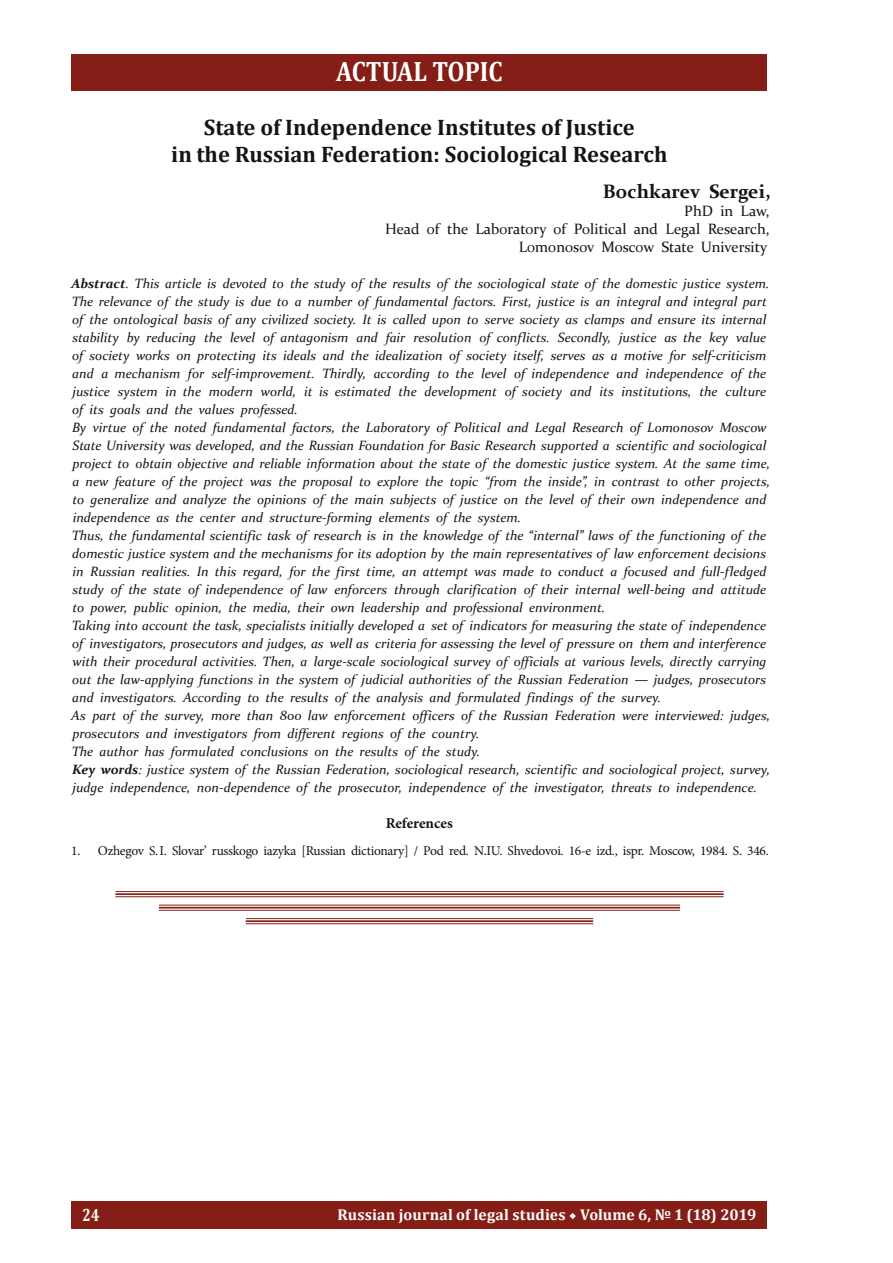
<style>
.page{position:relative;width:893px;height:1263px;background:#fff}
.page>*{position:absolute;margin:0;border:0;box-sizing:border-box;transform-origin:0 0}
.t1{font:700 28.2px "Cambria";color:#fff;scale:.88 1}
.t2{font:700 22.5px/27px "Cambria";color:#131413;text-align:center}
.t3{font:700 19.5px "Constantia";color:#131413}
.t4{font:700 17.85px "Cambria";color:#fff;scale:.8 1}
.t5{font:700 15.6px "Cambria";letter-spacing:.01em;color:#fff}
.t6{font:15px/18px "Constantia";color:#131413;text-align:right}
.t7{font:700 15px "Minion Pro";letter-spacing:-.005em;color:#131413}
.t8{font:italic 13.5px/18px "Constantia";color:#131413}
.t9{font:13.5px "Minion Pro";letter-spacing:-.02em;color:#131413}
.s1{font-weight:700}
.s2{font-family:"Minion Pro";font-weight:400}
</style>
<div class="page">
<div style="left:72px;top:1202px;width:695px;height:27px;background:#851e17"></div>
<div style="left:72px;top:54px;width:695px;height:36px;background:#851e17"></div>
<hr style="left:115px;top:896px;width:608px;height:1px;background:#851e17">
<hr style="left:115px;top:893px;width:608px;height:2px;background:#851e17">
<hr style="left:115px;top:891px;width:608px;height:1px;background:#851e17">
<hr style="left:159px;top:910px;width:521px;height:1px;background:#851e17">
<hr style="left:159px;top:907px;width:521px;height:1px;background:#851e17">
<hr style="left:159px;top:905px;width:521px;height:1px;background:#851e17">
<hr style="left:246px;top:923px;width:347px;height:1px;background:#851e17">
<hr style="left:246px;top:920px;width:347px;height:2px;background:#851e17">
<hr style="left:246px;top:918px;width:347px;height:1px;background:#851e17">
<h1 class="t1" style="left:336px;top:51px;width:191px">ACTUAL TOPIC</h1>
<h2 class="t2" style="left:171px;top:113px;width:498px">State of Independence Institutes of Justice<br>in the Russian Federation: Sociological Research</h2>
<h3 class="t3" style="left:603px;top:178px;width:169px">Bochkarev Sergei,</h3>
<p class="t6" style="left:385px;top:201px;width:386px">PhD in Law,<br>Head of the Laboratory of Political and Legal Research,<br>Lomonosov Moscow State University</p>
<p class="t8" style="left:71px;top:274px;width:700px"><span class="s1">Abstract</span>. This article is devoted to the study of the results of the sociological state of the domestic justice system.<br>The relevance of the study is due to a number of fundamental factors. First, justice is an integral and integral part of the ontological basis of any civilized society. It is called upon to serve society as clamps and ensure its internal stability by reducing the level of antagonism and fair resolution of conflicts. Secondly, justice as the key value of society works on protecting its ideals and the idealization of society itself, serves as a motive for self-criticism and a mechanism for self-improvement. Thirdly, according to the level of independence and independence of the justice system in the modern world, it is estimated the development of society and its institutions, the culture of its goals and the values professed.<br>By virtue of the noted fundamental factors, the Laboratory of Political and Legal Research of Lomonosov Moscow State University was developed, and the Russian Foundation for Basic Research supported a scientific and sociological project to obtain objective and reliable information about the state of the domestic justice system. At the same time, a new feature of the project was the proposal to explore the topic “from the inside”, in contrast to other projects, to generalize and analyze the opinions of the main subjects of justice on the level of their own independence and independence as the center and structure-forming elements of the system.<br>Thus, the fundamental scientific task of research is in the knowledge of the “internal” laws of the functioning of the domestic justice system and the mechanisms for its adoption by the main representatives of law enforcement decisions in Russian realities. In this regard, for the first time, an attempt was made to conduct a focused and full-fledged study of the state of independence of law enforcers through clarification of their internal well-being and attitude to power, public opinion, the media, their own leadership and professional environment.<br>Taking into account the task, specialists initially developed a set of indicators for measuring the state of independence of investigators, prosecutors and judges, as well as criteria for assessing the level of pressure on them and interference with their procedural activities. Then, a large-scale sociological survey of officials at various levels, directly carrying out the law-applying functions in the system of judicial authorities of the Russian Federation — judges, prosecutors and investigators. According to the results of the analysis and formulated findings of the survey.<br>As part of the survey, more than 800 law enforcement officers of the Russian Federation were interviewed: judges, prosecutors and investigators from different regions of the country.<br>The author has formulated conclusions on the results of the study.<br><span class="s1">Key words</span>: justice system of the Russian Federation, sociological research, scientific and sociological project, survey, judge independence, non-dependence of the prosecutor, independence of the investigator, threats to independence.</p>
<p class="t7" style="left:386px;top:813px;width:69px">References</p>
<p class="t9" style="left:71px;top:842px;width:699px">1. Ozhegov S.I. Slovar’ russkogo iazyka [Russian dictionary] / Pod red. N.IU. Shvedovoi. 16-e izd., ispr. Moscow, 1984. S. 346.</p>
<h3 class="t4" style="left:83px;top:1202px;width:23px">24</h3>
<p class="t5" style="left:337px;top:1203px;width:420px">Russian journal of legal studies <span class="s2">◆</span> Volume 6, № 1 (18) 2019</p>
</div>
